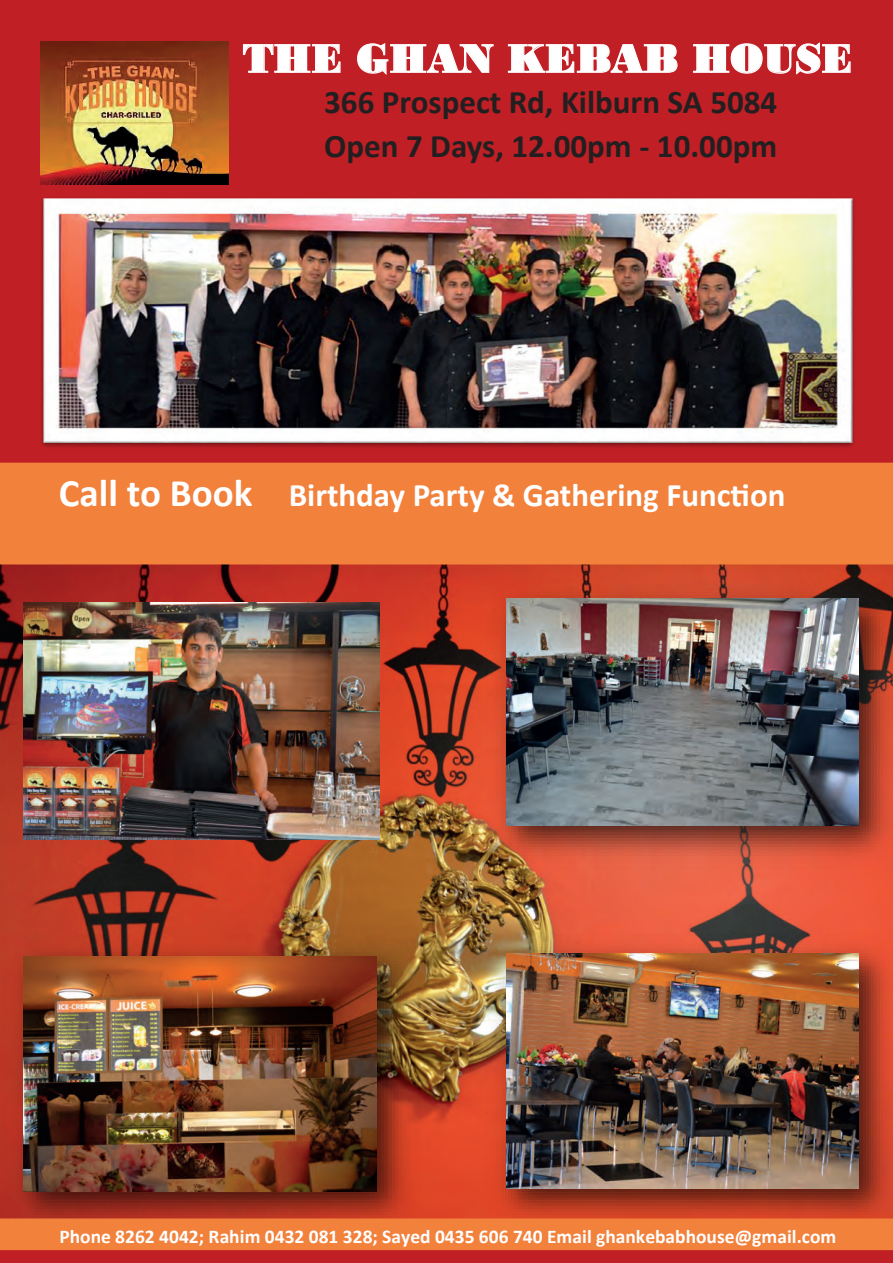
<style>
.page{position:relative;width:893px;height:1263px;background:#fff}
.page>*{position:absolute;margin:0;border:0;box-sizing:border-box;transform-origin:0 0}
.t1{font:42px "Bodoni MT Black";color:#fff}
.t2{font:700 33px/44.2px "Calibri";color:#231f20}
.t3{font:700 33px "Calibri";color:#fff}
.t4{font:700 19.5px "Calibri";color:#fff}
.s1{font-size:39px}
</style>
<div class="page">
<div style="left:0;top:0;width:892px;height:1262px;background:#c02025"></div>
<img style="left:41px;top:198px;width:813px;height:249px">
<img style="left:43px;top:198px;width:808px;height:244px">
<img style="left:41px;top:41px;width:188px;height:143px">
<svg style="left:243px;top:44px;width:98px;height:29px"></svg>
<svg style="left:357px;top:43px;width:137px;height:32px"></svg>
<svg style="left:507px;top:44px;width:171px;height:29px"></svg>
<svg style="left:693px;top:42px;width:157px;height:33px"></svg>
<img style="left:0;top:564px;width:892px;height:653px">
<img style="left:1px;top:932px;width:422px;height:286px">
<img style="left:24px;top:955px;width:352px;height:235px">
<img style="left:482px;top:929px;width:410px;height:289px">
<img style="left:506px;top:953px;width:352px;height:235px">
<div style="left:0;top:462px;width:892px;height:102px;background:#f2813c"></div>
<div style="left:0;top:1218px;width:892px;height:31px;background:#f2813c"></div>
<img style="left:24px;top:602px;width:355px;height:237px">
<img style="left:482px;top:575px;width:410px;height:297px">
<img style="left:506px;top:598px;width:352px;height:227px">
<h1 class="t1" style="left:243px;top:34px;width:611px">THE GHAN KEBAB HOUSE</h1>
<h2 class="t2" style="left:324px;top:78px;width:454px">366 Prospect Rd, Kilburn SA 5084<br>Open 7 Days, 12.00pm - 10.00pm</h2>
<h2 class="t3" style="left:59px;top:472px;width:727px"><span class="s1">Call to Book</span> Birthday Party &amp; Gathering Function</h2>
<p class="t4" style="left:59px;top:1222px;width:778px">Phone 8262 4042; Rahim 0432 081 328; Sayed 0435 606 740 Email ghankebabhouse@gmail.com</p>
</div>
